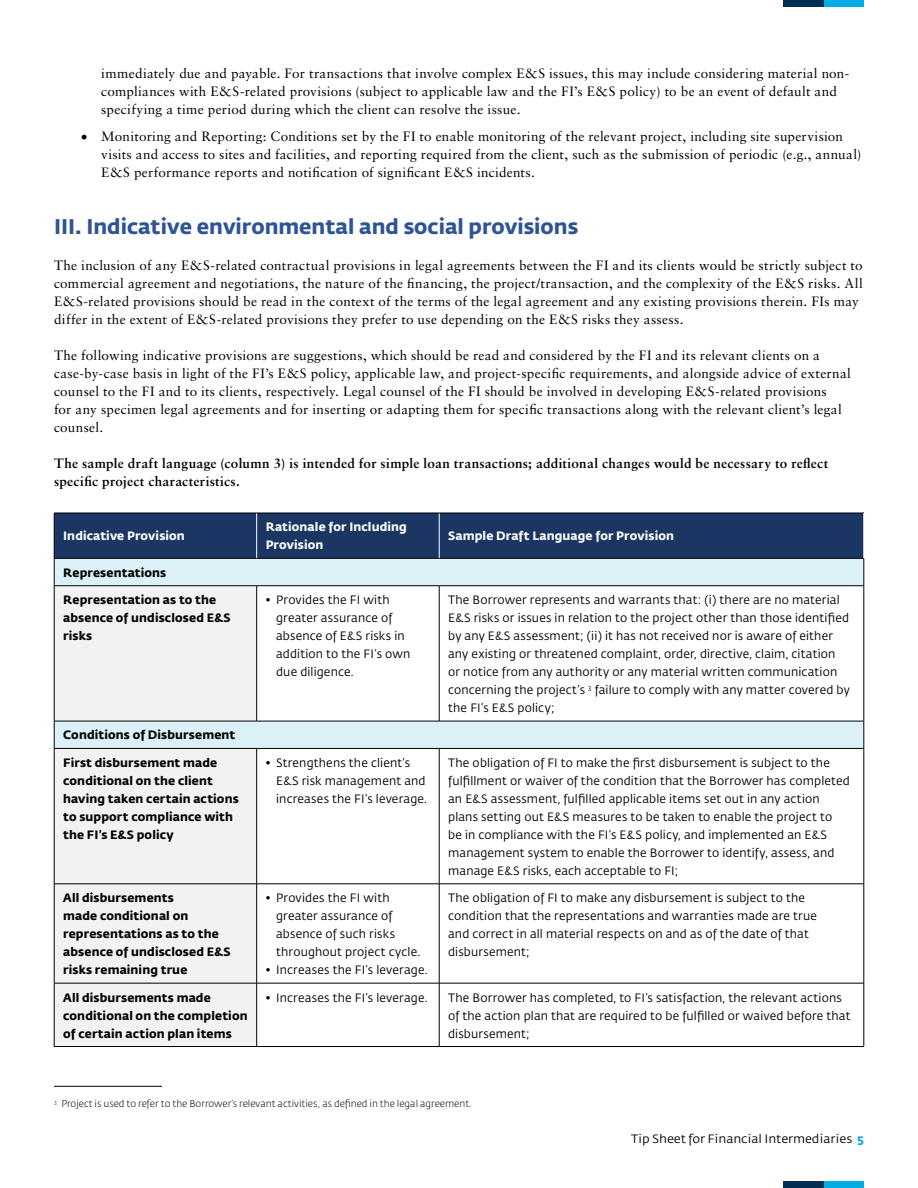
<style>
.page{position:relative;width:918px;height:1188px;background:#fff}
.page>*{position:absolute;margin:0;border:0;box-sizing:border-box;transform-origin:0 0}
.t1{font:700 21px "Fedra Sans Std";color:#2f5496}
.t2{font:13.5px/18px "Sabon LT Std";letter-spacing:.015em;color:#000}
.t3{font:700 13.5px/18px "Sabon LT Std";letter-spacing:.025em;color:#000}
.t4{font:12px/18px "Fedra Sans Std";letter-spacing:.015em;color:#000}
.t5{font:700 12px/18px "Fedra Sans Std";letter-spacing:.01em;color:#000}
.t6{font:700 12px/18px "Fedra Sans Std";letter-spacing:.01em;color:#fff}
.t7{font:12px "Fedra Sans";letter-spacing:-.01em;color:#000;scale:1.05 1}
.t8{font:300 9.75px "Fedra Sans";color:#000}
.s1{font-weight:700;color:#00ade5}
</style>
<div class="page">
<div style="left:824px;top:0;width:40px;height:7px;background:#00ade5"></div>
<div style="left:783px;top:0;width:41px;height:7px;background:#002f54"></div>
<div style="left:824px;top:1181px;width:40px;height:7px;background:#00ade5"></div>
<div style="left:783px;top:1181px;width:41px;height:7px;background:#002f54"></div>
<hr style="left:54px;top:1086px;width:108px;height:1px;background:#000">
<svg style="left:257px;top:586px;width:607px;height:162px"></svg>
<div style="left:55px;top:586px;width:202px;height:460px;background:#f2f2f2"></div>
<hr style="left:256px;top:586px;width:1px;height:135px;background:#000">
<hr style="left:439px;top:586px;width:1px;height:135px;background:#000">
<hr style="left:864px;top:586px;width:1px;height:135px;background:#000">
<hr style="left:439px;top:749px;width:1px;height:135px;background:#000">
<hr style="left:864px;top:749px;width:1px;height:135px;background:#000">
<hr style="left:54px;top:884px;width:203px;height:1px;background:#000">
<hr style="left:257px;top:884px;width:182px;height:1px;background:#000">
<hr style="left:439px;top:884px;width:425px;height:1px;background:#000">
<hr style="left:439px;top:884px;width:1px;height:99px;background:#000">
<hr style="left:864px;top:884px;width:1px;height:99px;background:#000">
<hr style="left:257px;top:983px;width:182px;height:1px;background:#000">
<hr style="left:439px;top:983px;width:425px;height:1px;background:#000">
<hr style="left:439px;top:983px;width:1px;height:63px;background:#000">
<hr style="left:864px;top:983px;width:1px;height:63px;background:#000">
<hr style="left:54px;top:586px;width:1px;height:135px;background:#000">
<svg style="left:54px;top:513px;width:811px;height:73px;background:#617897"></svg>
<hr style="left:54px;top:585px;width:203px;height:1px;background:#000">
<hr style="left:257px;top:585px;width:182px;height:1px;background:#000">
<hr style="left:439px;top:585px;width:425px;height:1px;background:#000">
<hr style="left:54px;top:983px;width:1px;height:63px;background:#000">
<hr style="left:256px;top:983px;width:1px;height:63px;background:#000">
<hr style="left:54px;top:749px;width:1px;height:135px;background:#000">
<hr style="left:256px;top:749px;width:1px;height:135px;background:#000">
<hr style="left:54px;top:884px;width:1px;height:99px;background:#000">
<hr style="left:256px;top:884px;width:1px;height:99px;background:#000">
<hr style="left:54px;top:983px;width:203px;height:1px;background:#000">
<hr style="left:54px;top:721px;width:203px;height:1px;background:#000">
<svg style="left:54px;top:721px;width:1px;height:27px"></svg>
<hr style="left:257px;top:721px;width:182px;height:1px;background:#000">
<hr style="left:439px;top:721px;width:425px;height:1px;background:#000">
<svg style="left:864px;top:721px;width:1px;height:27px"></svg>
<hr style="left:54px;top:748px;width:203px;height:1px;background:#000">
<hr style="left:257px;top:748px;width:182px;height:1px;background:#000">
<hr style="left:439px;top:748px;width:425px;height:1px;background:#000">
<hr style="left:54px;top:1046px;width:203px;height:1px;background:#000">
<hr style="left:257px;top:1046px;width:182px;height:1px;background:#000">
<hr style="left:439px;top:1046px;width:425px;height:1px;background:#000">
<p class="t2" style="left:101px;top:64px;width:749px">immediately due and payable. For transactions that involve complex E&amp;S issues, this may include considering material non&shy;compliances with E&amp;S-related provisions (subject to applicable law and the FI’s E&amp;S policy) to be an event of default and specifying a time period during which the client can resolve the issue.</p>
<p class="t2" style="left:101px;top:127px;width:762px;text-indent:-20px">• Monitoring and Reporting: Conditions set by the FI to enable monitoring of the relevant project, including site supervision visits and access to sites and facilities, and reporting required from the client, such as the submission of periodic (e.g., annual)<br>E&amp;S performance reports and notification of significant E&amp;S incidents.</p>
<h1 class="t1" style="left:54px;top:213px;width:526px">III. Indicative environmental and social provisions</h1>
<p class="t2" style="left:54px;top:256px;width:810px">The inclusion of any E&amp;S-related contractual provisions in legal agreements between the FI and its clients would be strictly subject to commercial agreement and negotiations, the nature of the financing, the project/transaction, and the complexity of the E&amp;S risks. All E&amp;S-related provisions should be read in the context of the terms of the legal agreement and any existing provisions therein. FIs may differ in the extent of E&amp;S-related provisions they prefer to use depending on the E&amp;S risks they assess.</p>
<p class="t2" style="left:54px;top:346px;width:799px">The following indicative provisions are suggestions, which should be read and considered by the FI and its relevant clients on a case-by-case basis in light of the FI’s E&amp;S policy, applicable law, and project-specific requirements, and alongside advice of external counsel to the FI and to its clients, respectively. Legal counsel of the FI should be involved in developing E&amp;S-related provisions<br>for any specimen legal agreements and for inserting or adapting them for specific transactions along with the relevant client’s legal counsel.</p>
<p class="t3" style="left:54px;top:454px;width:776px">The sample draft language (column 3) is intended for simple loan transactions; additional changes would be necessary to reflect specific project characteristics.</p>
<p class="t6" style="left:63px;top:527px;width:123px">Indicative Provision</p>
<p class="t6" style="left:266px;top:518px;width:143px">Rationale for Including<br>Provision</p>
<p class="t6" style="left:448px;top:527px;width:227px">Sample Draft Language for Provision</p>
<p class="t5" style="left:63px;top:563px;width:105px">Representations</p>
<p class="t5" style="left:63px;top:591px;width:169px">Representation as to the absence of undisclosed E&amp;S risks</p>
<p class="t4" style="left:276px;top:591px;width:136px;text-indent:-10px">• Provides the FI with greater assurance of absence of E&amp;S risks in addition to the FI’s own due diligence.</p>
<p class="t4" style="left:448px;top:591px;width:403px">The Borrower represents and warrants that: (i) there are no material E&amp;S risks or issues in relation to the project other than those identified by any E&amp;S assessment; (ii) it has not received nor is aware of either any existing or threatened complaint, order, directive, claim, citation or notice from any authority or any material written communication concerning the project’s <sup>3</sup> failure to comply with any matter covered by the FI’s E&amp;S policy;</p>
<p class="t5" style="left:63px;top:726px;width:174px">Conditions of Disbursement</p>
<p class="t5" style="left:63px;top:754px;width:177px">First disbursement made conditional on the client having taken certain actions to support compliance with the FI’s E&amp;S policy</p>
<p class="t4" style="left:276px;top:754px;width:152px;text-indent:-10px">• Strengthens the client’s<br>E&amp;S risk management and increases the FI’s leverage.</p>
<p class="t4" style="left:448px;top:754px;width:403px">The obligation of FI to make the first disbursement is subject to the fulfillment or waiver of the condition that the Borrower has completed an E&amp;S assessment, fulfilled applicable items set out in any action plans setting out E&amp;S measures to be taken to enable the project to<br>be in compliance with the FI’s E&amp;S policy, and implemented an E&amp;S management system to enable the Borrower to identify, assess, and manage E&amp;S risks, each acceptable to FI;</p>
<p class="t5" style="left:63px;top:889px;width:169px">All disbursements<br>made conditional on representations as to the absence of undisclosed E&amp;S risks remaining true</p>
<p class="t4" style="left:276px;top:889px;width:145px;text-indent:-10px">• Provides the FI with greater assurance of absence of such risks throughout project cycle.</p>
<p class="t4" style="left:448px;top:889px;width:370px">The obligation of FI to make any disbursement is subject to the condition that the representations and warranties made are true and correct in all material respects on and as of the date of that disbursement;</p>
<p class="t4" style="left:266px;top:961px;width:163px">• Increases the FI’s leverage.</p>
<p class="t5" style="left:63px;top:988px;width:186px">All disbursements made conditional on the completion of certain action plan items</p>
<p class="t4" style="left:266px;top:989px;width:163px">• Increases the FI’s leverage.</p>
<p class="t4" style="left:448px;top:989px;width:404px">The Borrower has completed, to FI’s satisfaction, the relevant actions of the action plan that are required to be fulfilled or waived before that disbursement;</p>
<p class="t8" style="left:54px;top:1098px;width:420px"><sup>3</sup> Project is used to refer to the Borrower’s relevant activities, as defined in the legal agreement.</p>
<p class="t7" style="left:631px;top:1133px;width:223px">Tip Sheet for Financial Intermediaries <span class="s1">5</span></p>
</div>
